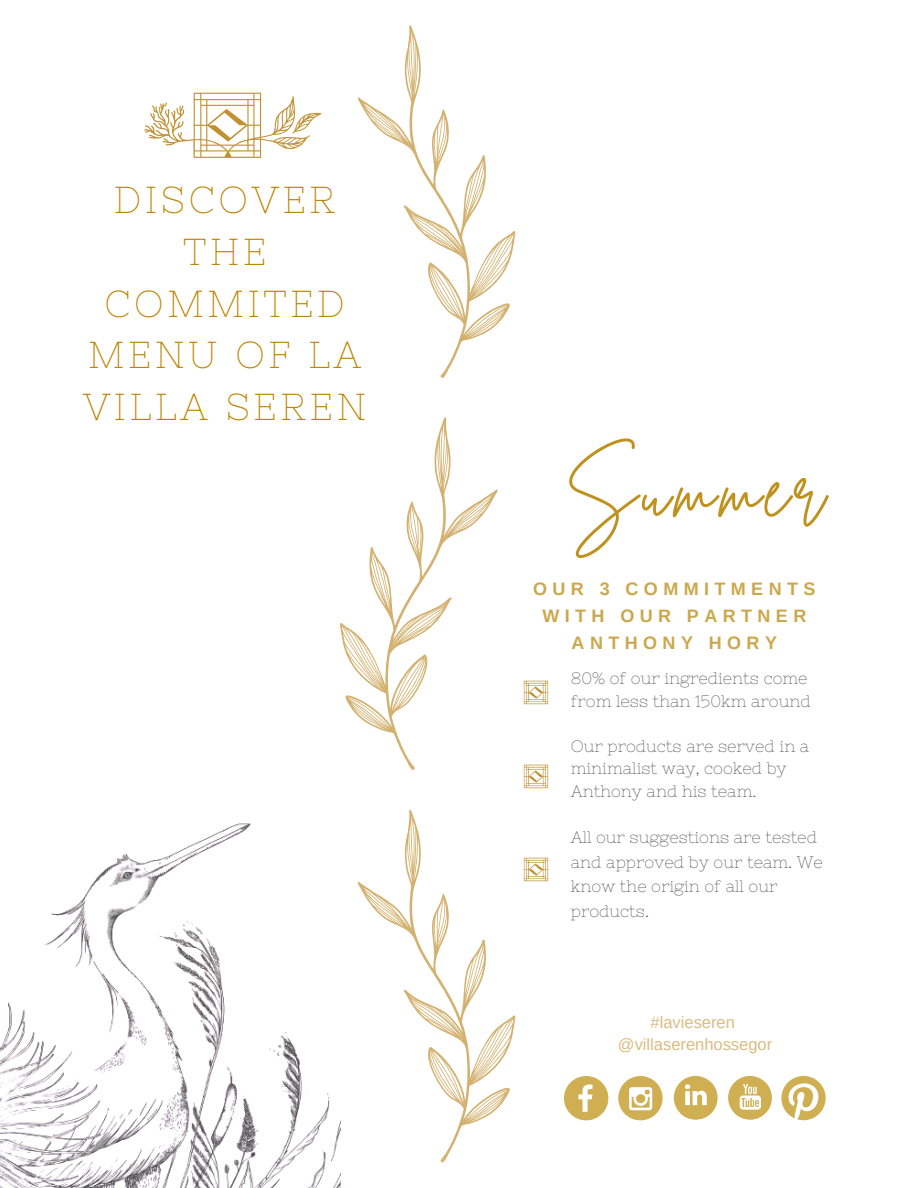
<style>
.page{position:relative;width:918px;height:1188px;background:#fff}
.page>*{position:absolute;margin:0;border:0;box-sizing:border-box;transform-origin:0 0}
.t1{font:76.8px "Brittany Signature";letter-spacing:.07em;color:#bf921e}
.t2{font:37.5px/51.8px "Nixie One";letter-spacing:.1em;color:#bc8502;text-align:center}
.t3{font:700 18px/27px "Arimo";letter-spacing:.3em;color:#bf921e;text-align:center}
.t4{font:16.5px/22.5px "Nixie One";color:#2e2d2d}
.t5{font:16.5px "Arimo";color:#d9bc80}
</style>
<div class="page">
<img style="left:523px;top:680px;width:26px;height:25px">
<svg style="left:358px;top:810px;width:157px;height:353px"></svg>
<img style="left:523px;top:764px;width:26px;height:25px">
<img style="left:523px;top:857px;width:26px;height:25px">
<svg style="left:340px;top:417px;width:158px;height:353px"></svg>
<svg style="left:358px;top:25px;width:157px;height:353px"></svg>
<div style="left:674px;top:1076px;width:43px;height:43px;background:#cfaf51;border-radius:50%"></div>
<svg style="left:680px;top:1082px;width:38px;height:38px"></svg>
<svg style="left:564px;top:1076px;width:44px;height:44px"></svg>
<div style="left:618px;top:1076px;width:45px;height:44px;background:#cfaf51;border-radius:50%"></div>
<svg style="left:629px;top:1087px;width:23px;height:23px"></svg>
<div style="left:728px;top:1076px;width:44px;height:43px;background:#cfaf51;border-radius:50%"></div>
<svg style="left:735px;top:1082px;width:37px;height:38px"></svg>
<svg style="left:781px;top:1076px;width:45px;height:44px"></svg>
<img style="left:0;top:823px;width:340px;height:365px">
<svg style="left:144px;top:93px;width:178px;height:65px"></svg>
<p class="t2" style="left:83px;top:174px;width:285px">DISCOVER<br>THE<br>COMMITED<br>MENU OF LA<br>VILLA SEREN</p>
<p class="t1" style="left:565px;top:440px;width:261px">Summer</p>
<p class="t3" style="left:533px;top:576px;width:284px">OUR 3 COMMITMENTS<br>WITH OUR PARTNER<br>ANTHONY HORY</p>
<p class="t4" style="left:571px;top:667px;width:242px">80% of our ingredients come from less than 150km around</p>
<p class="t4" style="left:571px;top:735px;width:240px">Our products are served in a minimalist way, cooked by<br>Anthony and his team.</p>
<p class="t4" style="left:571px;top:825px;width:254px;line-height:24.8px">All our suggestions are tested and approved by our team. We know the origin of all our products.</p>
<p class="t5" style="left:651px;top:1013px;width:86px">#lavieseren</p>
<p class="t5" style="left:618px;top:1036px;width:156px">@villaserenhossegor</p>
</div>
